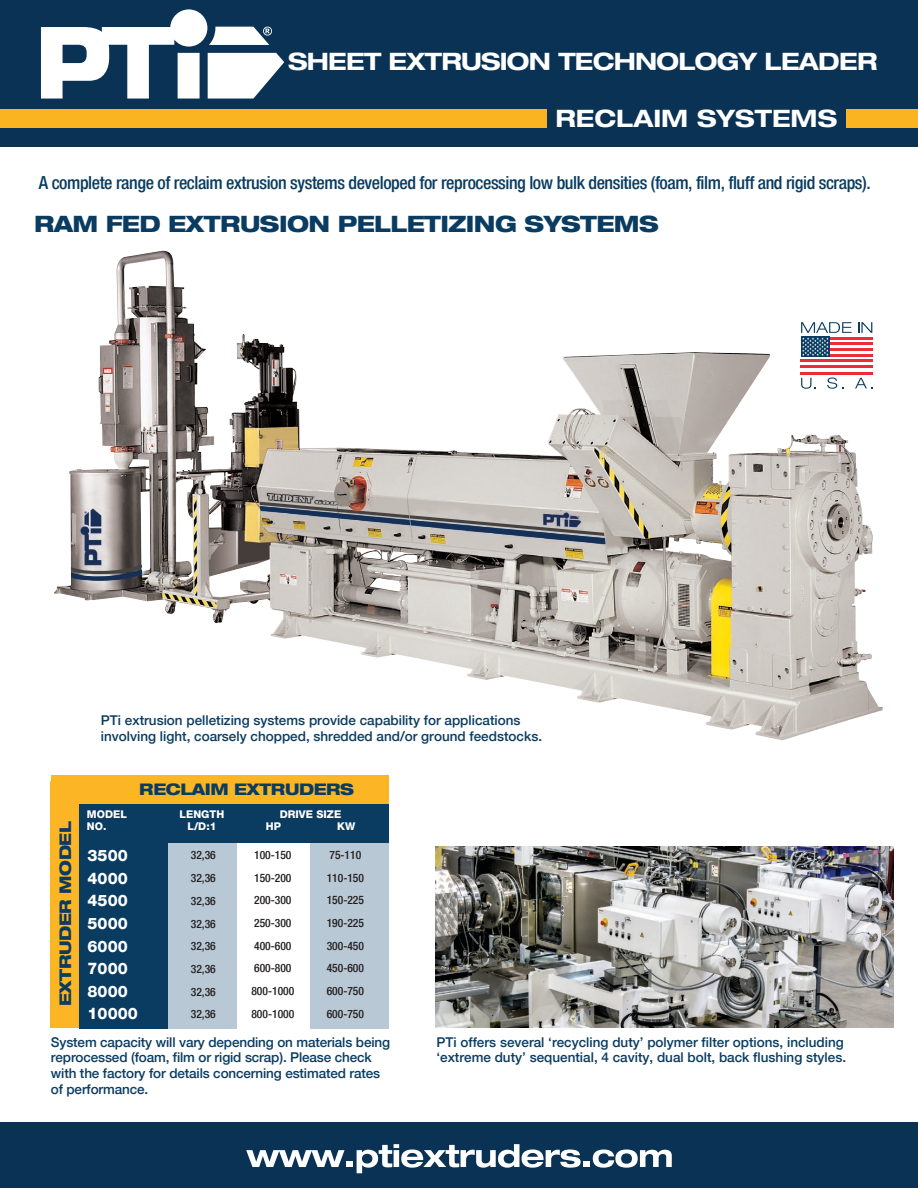
<style>
.page{position:relative;width:918px;height:1188px;background:#fff}
.page>*{position:absolute;margin:0;border:0;box-sizing:border-box;transform-origin:0 0}
.t1{font:700 expanded 23.85px "Helvetica Neue LT";letter-spacing:-.03em;color:#fff}
.t2{font:700 expanded 23.85px "Helvetica Neue LT";color:#fff}
.t3{font:800 expanded 22.5px "Helvetica Neue LT";letter-spacing:-.025em;color:#0a3c61}
.t4{font:500 condensed 18px "Helvetica Neue LT";letter-spacing:-.025em;color:#0a3c61}
.t5{font:800 expanded 16.05px "Helvetica Neue LT";letter-spacing:-.025em;color:#0a3c61}
.t6{font:800 15.9px/22.6px "Helvetica Neue LT";color:#fff}
.t7{font:800 expanded 15.9px "Helvetica Neue LT";letter-spacing:-.025em;color:#0a3c61}
.t8{font:500 13.5px/15.6px "Helvetica Neue LT";color:#0a3c61}
.t9{font:500 condensed 11.55px/22.6px "Helvetica Neue LT";color:#231f20}
.t10{font:800 10.65px/12.8px "Helvetica Neue LT";color:#fff}
</style>
<div class="page">
<div style="left:0;top:1123px;width:918px;height:65px;background:#0a3254"></div>
<img style="left:54px;top:251px;width:829px;height:489px">
<img style="left:71px;top:575px;width:71px;height:6px">
<img style="left:71px;top:565px;width:71px;height:10px">
<img style="left:260px;top:506px;width:345px;height:38px">
<img style="left:259px;top:502px;width:345px;height:34px">
<img style="left:407px;top:498px;width:6px;height:40px">
<img style="left:337px;top:504px;width:3px;height:25px">
<div style="left:51px;top:781px;width:28px;height:247px;background:#fcb525"></div>
<div style="left:79px;top:782px;width:309px;height:64px;background:#0a3c61"></div>
<div style="left:51px;top:776px;width:338px;height:28px;background:#fcb525"></div>
<div style="left:169px;top:843px;width:219px;height:185px;background:#fff"></div>
<div style="left:79px;top:842px;width:90px;height:186px;background:#0a3c61"></div>
<div style="left:169px;top:843px;width:68px;height:185px;background:#b9c8d5"></div>
<div style="left:310px;top:843px;width:78px;height:185px;background:#b9c8d5"></div>
<img style="left:436px;top:846px;width:457px;height:181px">
<div style="left:801px;top:337px;width:72px;height:38px;background:#fff"></div>
<hr style="left:830px;top:337px;width:43px;height:3px;background:#ee2b38">
<hr style="left:830px;top:342px;width:43px;height:3px;background:#ee2b38">
<hr style="left:830px;top:348px;width:43px;height:3px;background:#ee2b38">
<hr style="left:830px;top:354px;width:43px;height:3px;background:#ee2b38">
<hr style="left:801px;top:359px;width:72px;height:3px;background:#ee2b38">
<hr style="left:801px;top:366px;width:72px;height:2px;background:#ee2b38">
<hr style="left:801px;top:372px;width:72px;height:3px;background:#ee2b38">
<div style="left:801px;top:337px;width:29px;height:20px;background:#0a3c61"></div>
<svg style="left:801px;top:322px;width:51px;height:34px"></svg>
<svg style="left:858px;top:322px;width:14px;height:11px"></svg>
<svg style="left:801px;top:378px;width:15px;height:11px"></svg>
<svg style="left:827px;top:378px;width:17px;height:11px"></svg>
<svg style="left:855px;top:378px;width:18px;height:10px"></svg>
<div style="left:0;top:0;width:918px;height:146px;background:#0a3254"></div>
<div style="left:0;top:109px;width:547px;height:19px;background:#fbb421"></div>
<div style="left:846px;top:109px;width:72px;height:19px;background:#fbb421"></div>
<svg style="left:41px;top:9px;width:243px;height:90px"></svg>
<svg style="left:246px;top:1144px;width:426px;height:29px"></svg>
<h1 class="t1" style="left:288px;top:47px;width:591px">SHEET EXTRUSION TECHNOLOGY LEADER</h1>
<h1 class="t2" style="left:555px;top:104px;width:283px">RECLAIM SYSTEMS</h1>
<h3 class="t4" style="left:39px;top:172px;width:833px">A complete range of reclaim extrusion systems developed for reprocessing low bulk densities (foam, film, fluff and rigid scraps).</h3>
<h2 class="t3" style="left:34px;top:210px;width:626px">RAM FED EXTRUSION PELLETIZING SYSTEMS</h2>
<p class="t8" style="left:101px;top:712px;width:443px">PTi extrusion pelletizing systems provide capability for applications involving light, coarsely chopped, shredded and/or ground feedstocks.</p>
<p class="t5" style="left:55px;top:1006px;width:187px;rotate:-90deg">EXTRUDER MODEL</p>
<p class="t7" style="left:139px;top:779px;width:216px">RECLAIM EXTRUDERS</p>
<p class="t10" style="left:87px;top:807px;width:41px">MODEL<br>NO.</p>
<p class="t10" style="left:180px;top:807px;width:46px;text-align:center">LENGTH<br>L/D:1</p>
<p class="t10" style="left:266px;top:807px;width:77px;text-indent:14px">DRIVE SIZE<br>HP</p>
<p class="t10" style="left:337px;top:820px;width:20px">KW</p>
<p class="t6" style="left:88px;top:844px;width:52px">3500<br>4000<br>4500<br>5000<br>6000<br>7000<br>8000<br>10000</p>
<p class="t9" style="left:191px;top:844px;width:26px;text-align:justify">32,36<br>32,36<br>32,36<br>32,36<br>32,36<br>32,36<br>32,36<br>32,36</p>
<p class="t9" style="left:251px;top:843px;width:44px">100-150<br>150-200<br>200-300<br>250-300<br>400-600<br>600-800<br>800-1000<br>800-1000</p>
<p class="t9" style="left:327px;top:843px;width:39px">75-110<br>110-150<br>150-225<br>190-225<br>300-450<br>450-600<br>600-750<br>600-750</p>
<p class="t8" style="left:51px;top:1034px;width:341px">System capacity will vary depending on materials being reprocessed (foam, film or rigid scrap). Please check with the factory for details concerning estimated rates of performance.</p>
<p class="t8" style="left:436px;top:1034px;width:411px">PTi offers several ‘recycling duty’ polymer filter options, including ‘extreme duty’ sequential, 4 cavity, dual bolt, back flushing styles.</p>
</div>
